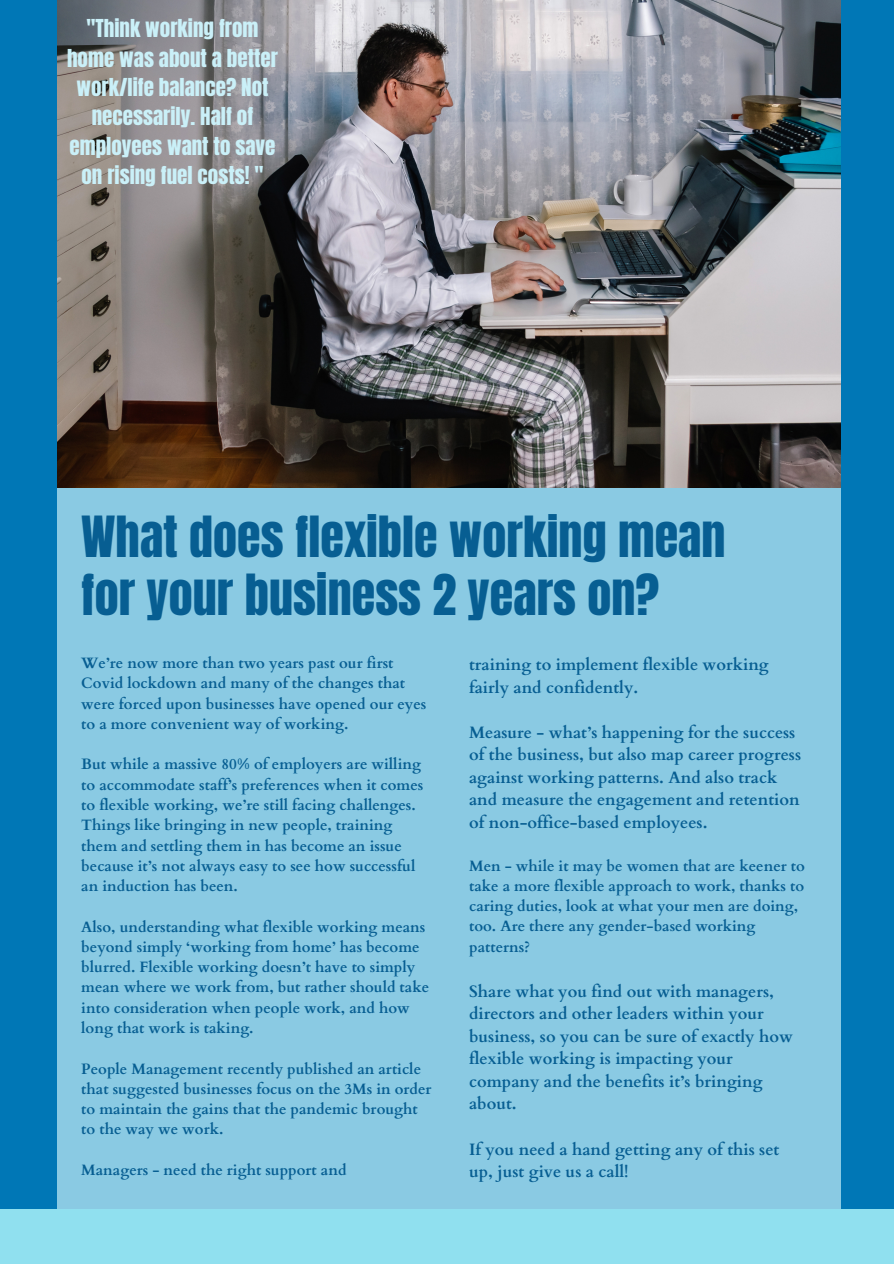
<style>
.page{position:relative;width:894px;height:1264px;background:#fff}
.page>*{position:absolute;margin:0;border:0;box-sizing:border-box;transform-origin:0 0}
.t1{font:48.15px "Anton";color:#075e92}
.t2{font:21px/29.2px "Anton";color:#caf0f8;text-align:center}
.t3{font:700 16.5px/22.5px "Cardo";color:#075e92}
.t4{font:700 15px/20.2px "Cardo";color:#075e92}
</style>
<div class="page">
<div style="left:0;top:0;width:893px;height:1263px;background:#0077b6"></div>
<div style="left:57px;top:488px;width:783px;height:721px;background:#8acae3"></div>
<div style="left:0;top:1209px;width:893px;height:54px;background:#90e0ef"></div>
<img style="left:57px;top:0;width:783px;height:488px">
<p class="t2" style="left:67px;top:14px;width:212px">"Think working from home was about a better work/life balance? Not necessarily. Half of employees want to save on rising fuel costs! "</p>
<p class="t1" style="left:81px;top:502px;width:645px">What does flexible working mean</p>
<p class="t1" style="left:81px;top:560px;width:579px">for your business 2 years on?</p>
<p class="t4" style="left:81px;top:653px;width:346px">We’re now more than two years past our first Covid lockdown and many of the changes that were forced upon businesses have opened our eyes to a more convenient way of working.</p>
<p class="t4" style="left:81px;top:754px;width:343px">But while a massive 80% of employers are willing to accommodate staff’s preferences when it comes to flexible working, we’re still facing challenges.<br>Things like bringing in new people, training them and settling them in has become an issue because it’s not always easy to see how successful an induction has been.</p>
<p class="t4" style="left:81px;top:916px;width:349px">Also, understanding what flexible working means beyond simply ‘working from home’ has become blurred. Flexible working doesn’t have to simply mean where we work from, but rather should take into consideration when people work, and how long that work is taking.</p>
<p class="t4" style="left:81px;top:1058px;width:352px">People Management recently published an article that suggested businesses focus on the 3Ms in order to maintain the gains that the pandemic brought to the way we work.</p>
<p class="t4" style="left:81px;top:1160px;width:267px">Managers - need the right support and</p>
<p class="t3" style="left:469px;top:653px;width:301px">training to implement flexible working fairly and confidently.</p>
<p class="t3" style="left:469px;top:721px;width:333px">Measure - what’s happening for the success of the business, but also map career progress against working patterns. And also track and measure the engagement and retention of non-office-based employees.</p>
<p class="t4" style="left:469px;top:855px;width:337px">Men - while it may be women that are keener to take a more flexible approach to work, thanks to caring duties, look at what your men are doing, too. Are there any gender-based working patterns?</p>
<p class="t3" style="left:469px;top:980px;width:325px">Share what you find out with managers, directors and other leaders within your business, so you can be sure of exactly how flexible working is impacting your company and the benefits it’s bringing about.</p>
<p class="t3" style="left:469px;top:1138px;width:312px">If you need a hand getting any of this set up, just give us a call!</p>
</div>
